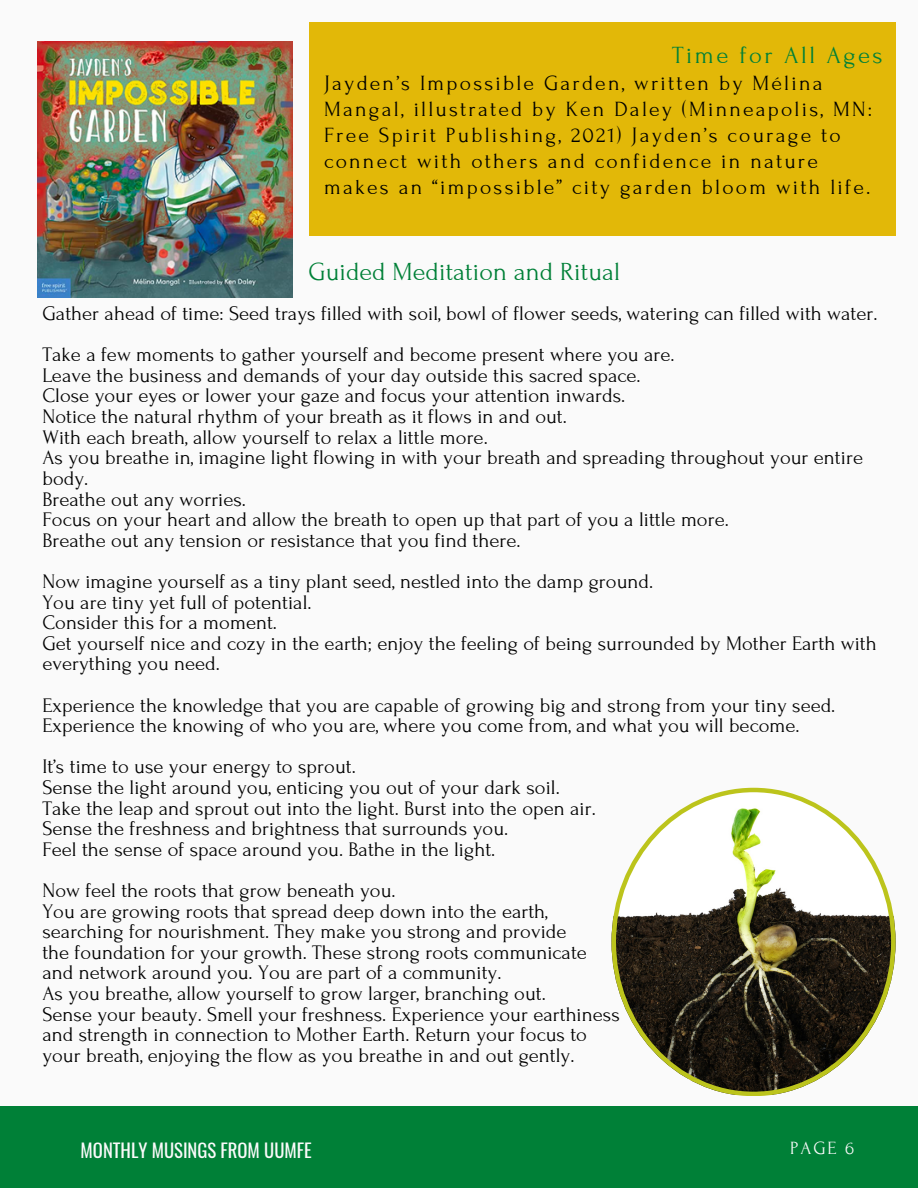
<style>
.page{position:relative;width:918px;height:1188px;background:#fafafa}
.page>*{position:absolute;margin:0;border:0;box-sizing:border-box;transform-origin:0 0}
.t1{font:26.1px "Forum";letter-spacing:.005em;color:#008037}
.t2{font:24.75px "Forum";letter-spacing:.1em;color:#008037}
.t3{font:21.75px/25.8px "Forum";letter-spacing:.1em;color:#000}
.t4{font:20.7px/20.5px "Forum";color:#000}
.t5{font:18.75px "Oswald";color:#fafafa}
.t6{font:18.6px "Forum";color:#fafafa}
</style>
<div class="page">
<div style="left:0;top:1107px;width:918px;height:81px;background:#008037"></div>
<img style="left:37px;top:42px;width:255px;height:255px">
<svg style="left:612px;top:788px;width:284px;height:308px"></svg>
<div style="left:309px;top:22px;width:587px;height:213px;background:#e2b808"></div>
<p class="t2" style="left:672px;top:42px;width:212px">Time for All Ages</p>
<p class="t3" style="left:324px;top:71px;width:550px">Jayden’s Impossible Garden, written by Mélina Mangal, illustrated by Ken Daley (Minneapolis, MN:<br>Free Spirit Publishing, 2021) Jayden’s courage to connect with others and confidence in nature makes an “impossible” city garden bloom with life.</p>
<p class="t1" style="left:308px;top:257px;width:313px">Guided Meditation and Ritual</p>
<p class="t4" style="left:42px;top:293px;width:837px;line-height:41.2px">Gather ahead of time: Seed trays filled with soil, bowl of flower seeds, watering can filled with water.<br>Take a few moments to gather yourself and become present where you are.</p>
<p class="t4" style="left:42px;top:365px;width:822px">Leave the business and demands of your day outside this sacred space.<br>Close your eyes or lower your gaze and focus your attention inwards.<br>Notice the natural rhythm of your breath as it flows in and out.<br>With each breath, allow yourself to relax a little more.<br>As you breathe in, imagine light flowing in with your breath and spreading throughout your entire body.<br>Breathe out any worries.<br>Focus on your heart and allow the breath to open up that part of you a little more.<br>Breathe out any tension or resistance that you find there.</p>
<p class="t4" style="left:42px;top:571px;width:836px">Now imagine yourself as a tiny plant seed, nestled into the damp ground.<br>You are tiny yet full of potential.<br>Consider this for a moment.<br>Get yourself nice and cozy in the earth; enjoy the feeling of being surrounded by Mother Earth with everything you need.</p>
<p class="t4" style="left:42px;top:695px;width:795px">Experience the knowledge that you are capable of growing big and strong from your tiny seed.<br>Experience the knowing of who you are, where you come from, and what you will become.</p>
<p class="t4" style="left:42px;top:757px;width:555px">It’s time to use your energy to sprout.<br>Sense the light around you, enticing you out of your dark soil.<br>Take the leap and sprout out into the light. Burst into the open air.<br>Sense the freshness and brightness that surrounds you.<br>Feel the sense of space around you. Bathe in the light.</p>
<p class="t4" style="left:42px;top:880px;width:579px">Now feel the roots that grow beneath you.<br>You are growing roots that spread deep down into the earth, searching for nourishment. They make you strong and provide<br>the foundation for your growth. These strong roots communicate and network around you. You are part of a community.<br>As you breathe, allow yourself to grow larger, branching out.<br>Sense your beauty. Smell your freshness. Experience your earthiness and strength in connection to Mother Earth. Return your focus to your breath, enjoying the flow as you breathe in and out gently.</p>
<p class="t5" style="left:81px;top:1136px;width:233px">MONTHLY MUSINGS FROM UUMFE</p>
<p class="t6" style="left:790px;top:1138px;width:66px">PAGE 6</p>
</div>
